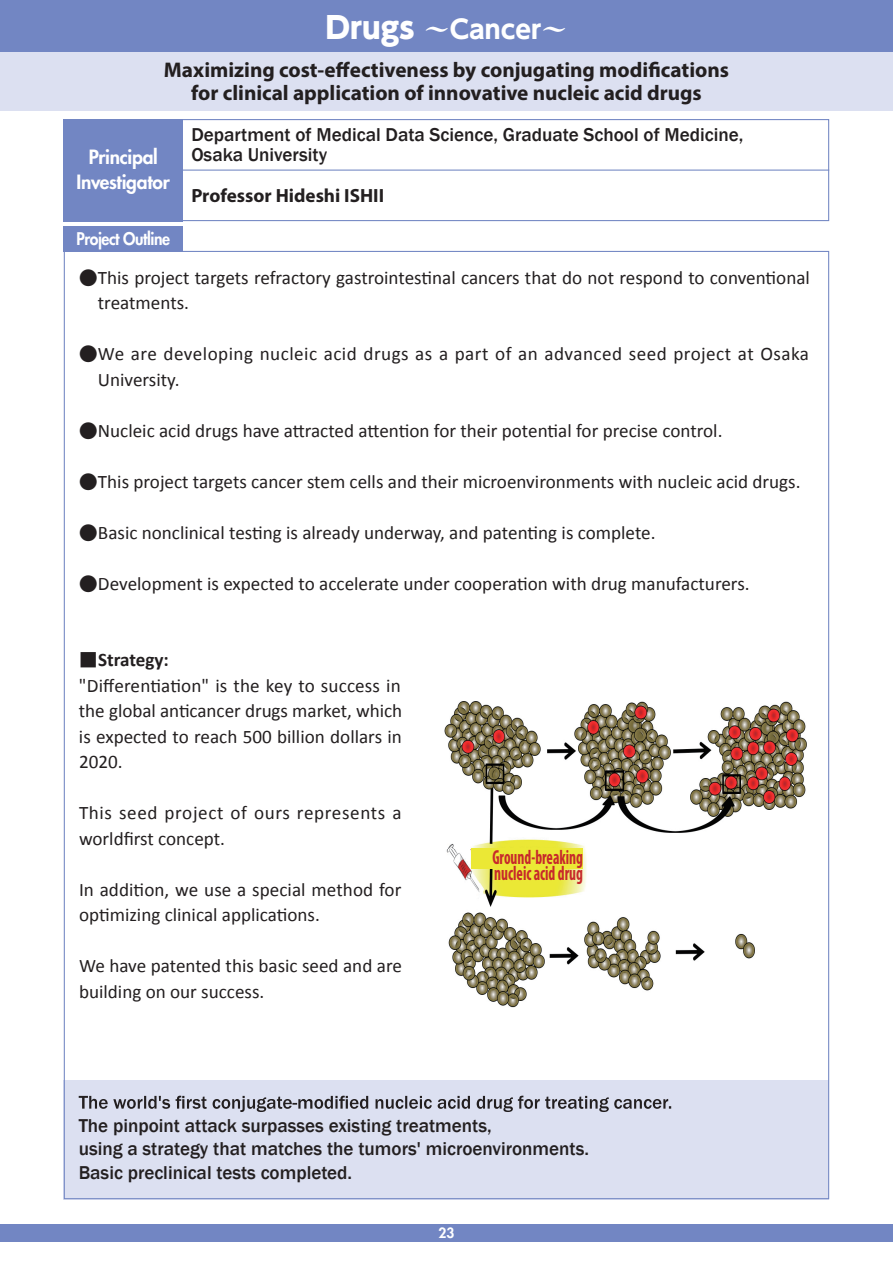
<style>
.page{position:relative;width:893px;height:1263px;background:#fff}
.page>*{position:absolute;margin:0;border:0;box-sizing:border-box;transform-origin:0 0}
.t1{font:700 25.5px "UD Shin Go NT Pr 6 N";color:#fff}
.t2{font:700 21.3px/23.4px "Myriad Pro";letter-spacing:-.005em;color:#231f20;text-align:center}
.t3{font:700 condensed 20.4px/16.5px "Myriad Pro";color:#c7292b;scale:.75 1}
.t4{font:19.2px/25.5px "Calibri";color:#231f20}
.t5{font:500 19.2px/23.4px "Franklin Gothic";color:#231f20}
.t6{font:19.2px/25.5px "Calibri";letter-spacing:.025em;color:#231f20}
.t7{font:19.2px/25.5px "Calibri";letter-spacing:.03em;color:#231f20}
.t8{font:800 19.2px/25.5px "Futura Std";letter-spacing:-.015em;color:#fff;text-align:center}
.t9{font:700 19.2px "Myriad Pro";color:#231f20}
.t10{font:800 16.95px "Futura Std";letter-spacing:-.03em;color:#fff;scale:.93 1}
.t11{font:800 13.8px "Futura Std";color:#fff}
.s1{font-weight:800;font-size:29.7px}
.s2{font-family:"Ryumin Pr 6 N";font-weight:900}
.s3{font-family:"Koz Min Pro"}
.s4{font-weight:700}
</style>
<div class="page">
<div style="left:0;top:51px;width:893px;height:60px;background:#dce0f1"></div>
<hr style="left:179px;top:170px;width:650px;height:1px;background:#7286c3">
<div style="left:179px;top:119px;width:650px;height:102px;border:1px solid #7286c3"></div>
<div style="left:0;top:0;width:893px;height:51px;background:#7286c3"></div>
<div style="left:64px;top:119px;width:119px;height:102px;background:#7286c3"></div>
<div style="left:64px;top:226px;width:119px;height:26px;background:#7286c3"></div>
<div style="left:0;top:1225px;width:893px;height:17px;background:#7286c3"></div>
<div style="left:64px;top:1080px;width:765px;height:119px;background:#dce0f1"></div>
<svg style="left:79px;top:1096px;width:592px;height:16px"></svg>
<img style="left:444px;top:701px;width:363px;height:307px">
<div style="left:471px;top:848px;width:112px;height:20px;background:#ebe835"></div>
<h1 class="t1" style="left:326px;top:8px;width:243px"><span class="s1">Drugs</span> <span class="s2">～</span>CANCER<span class="s2">～</span></h1>
<p class="t2" style="left:164px;top:57px;width:566px">Maximizing cost-effectiveness by conjugating modifications for clinical application of innovative nucleic acid drugs</p>
<p class="t8" style="left:77px;top:144px;width:95px">Principal<br>Investigator</p>
<p class="t10" style="left:77px;top:228px;width:102px">Project Outline</p>
<p class="t5" style="left:191px;top:126px;width:554px;line-height:19.2px">Department of Medical Data Science, Graduate School of Medicine,<br>Osaka University</p>
<p class="t9" style="left:191px;top:183px;width:194px">Professor Hideshi ISHII</p>
<p class="t4" style="left:98px;top:263px;width:714px;text-indent:-19px"><span class="s3">●</span> This project targets refractory gastrointestinal cancers that do not respond to conventional treatments.</p>
<p class="t6" style="left:98px;top:340px;width:713px;text-indent:-19px"><span class="s3">●</span> We are developing nucleic acid drugs as a part of an advanced seed project at Osaka<br>University.</p>
<p class="t4" style="left:79px;top:417px;width:645px"><span class="s3">●</span>Nucleic acid drugs have attracted attention for their potential for precise control.</p>
<p class="t4" style="left:79px;top:468px;width:723px"><span class="s3">●</span>This project targets cancer stem cells and their microenvironments with nucleic acid drugs.</p>
<p class="t4" style="left:79px;top:519px;width:578px"><span class="s3">●</span>Basic nonclinical testing is already underway, and patenting is complete.</p>
<p class="t4" style="left:79px;top:570px;width:672px"><span class="s3">●</span>Development is expected to accelerate under cooperation with drug manufacturers.</p>
<p class="t4" style="left:79px;top:646px;width:325px"><span class="s3">■</span><span class="s4">Strategy:<br></span>"Differentiation" is the key to success in the global anticancer drugs market, which is expected to reach 500 billion dollars in<br>2020.</p>
<p class="t7" style="left:79px;top:799px;width:324px">This seed project of ours represents a worldfirst concept.</p>
<p class="t4" style="left:79px;top:876px;width:324px">In addition, we use a special method for optimizing clinical applications.</p>
<p class="t4" style="left:79px;top:952px;width:324px">We have patented this basic seed and are building on our success.</p>
<p class="t3" style="left:492px;top:848px;width:122px">Ground-breaking nucleic acid drug</p>
<p class="t5" style="left:79px;top:1114px;width:512px">The pinpoint attack surpasses existing treatments,<br>using a strategy that matches the tumors' microenvironments.<br>Basic preclinical tests completed.</p>
<p class="t11" style="left:438px;top:1224px;width:17px">23</p>
</div>
